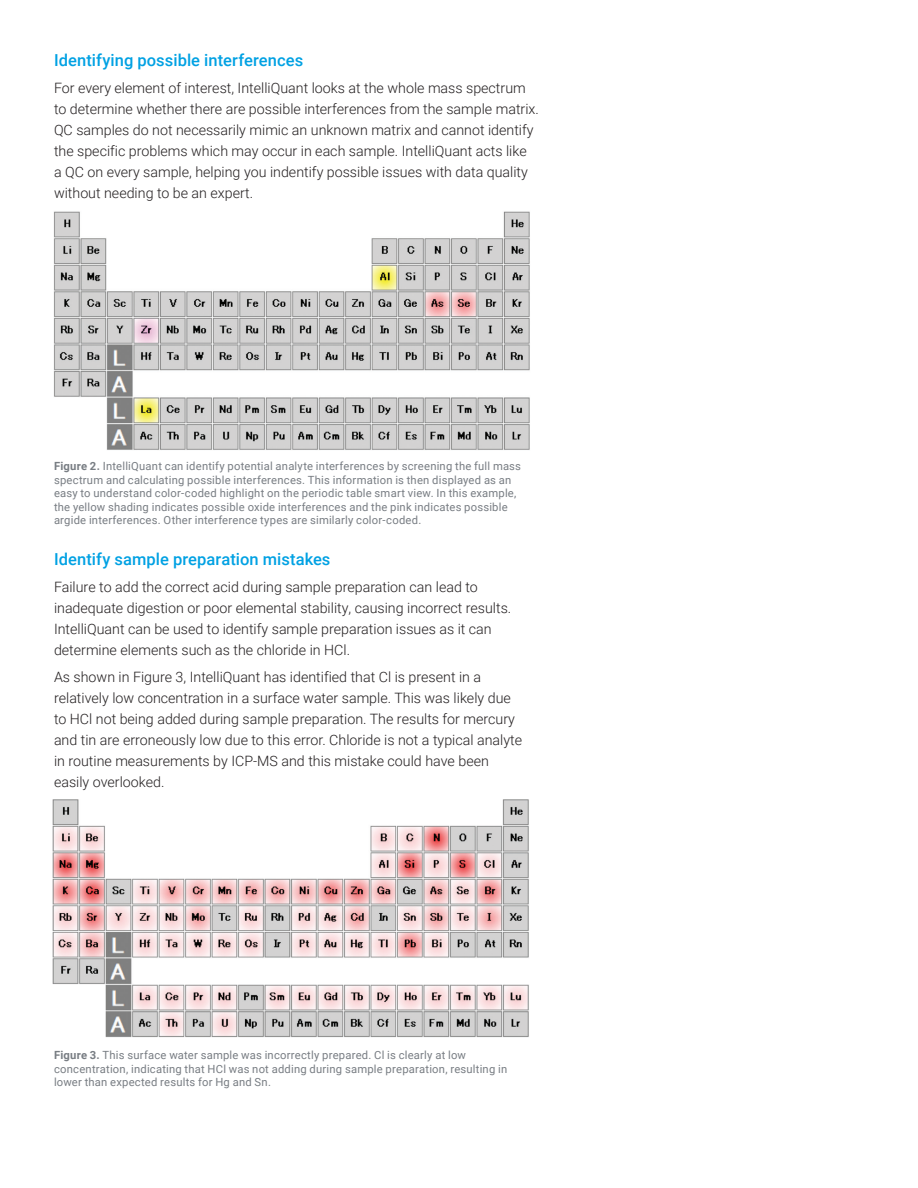
<style>
.page{position:relative;width:918px;height:1188px;background:#fff}
.page>*{position:absolute;margin:0;border:0;box-sizing:border-box;transform-origin:0 0}
.FLYER_subhead_blue{font:500 16.5px "Roboto";letter-spacing:.005em;color:#00a1e3}
.FLYER_text_black{font:300 14.25px/21px "Roboto";color:#231f20}
.FLYER_caption_gray{font:11.25px/13.5px "Roboto";letter-spacing:.02em;color:#787d83}
.s1{font-weight:700}
</style>
<div class="page">
<img style="left:53px;top:799px;width:476px;height:239px">
<img style="left:54px;top:211px;width:476px;height:239px">
<p class="FLYER_subhead_blue" style="left:54px;top:49px;width:251px">Identifying possible interferences</p>
<p class="FLYER_text_black" style="left:54px;top:77px;width:486px">For every element of interest, IntelliQuant looks at the whole mass spectrum to determine whether there are possible interferences from the sample matrix.<br>QC samples do not necessarily mimic an unknown matrix and cannot identify the specific problems which may occur in each sample. IntelliQuant acts like<br>a QC on every sample, helping you indentify possible issues with data quality without needing to be an expert.</p>
<p class="FLYER_caption_gray" style="left:54px;top:459px;width:469px"><span class="s1">Figure 2.</span> IntelliQuant can identify potential analyte interferences by screening the full mass spectrum and calculating possible interferences. This information is then displayed as an easy to understand color-coded highlight on the periodic table smart view. In this example, the yellow shading indicates possible oxide interferences and the pink indicates possible argide interferences. Other interference types are similarly color-coded.</p>
<p class="FLYER_subhead_blue" style="left:54px;top:547px;width:278px">Identify sample preparation mistakes</p>
<p class="FLYER_text_black" style="left:54px;top:576px;width:459px">Failure to add the correct acid during sample preparation can lead to inadequate digestion or poor elemental stability, causing incorrect results.<br>IntelliQuant can be used to identify sample preparation issues as it can determine elements such as the chloride in HCl.</p>
<p class="FLYER_text_black" style="left:54px;top:666px;width:470px">As shown in Figure 3, IntelliQuant has identified that Cl is present in a relatively low concentration in a surface water sample. This was likely due to HCl not being added during sample preparation. The results for mercury and tin are erroneously low due to this error. Chloride is not a typical analyte in routine measurements by ICP-MS and this mistake could have been easily overlooked.</p>
<p class="FLYER_caption_gray" style="left:54px;top:1048px;width:455px"><span class="s1">Figure 3.</span> This surface water sample was incorrectly prepared. Cl is clearly at low concentration, indicating that HCl was not adding during sample preparation, resulting in lower than expected results for Hg and Sn.</p>
</div>
